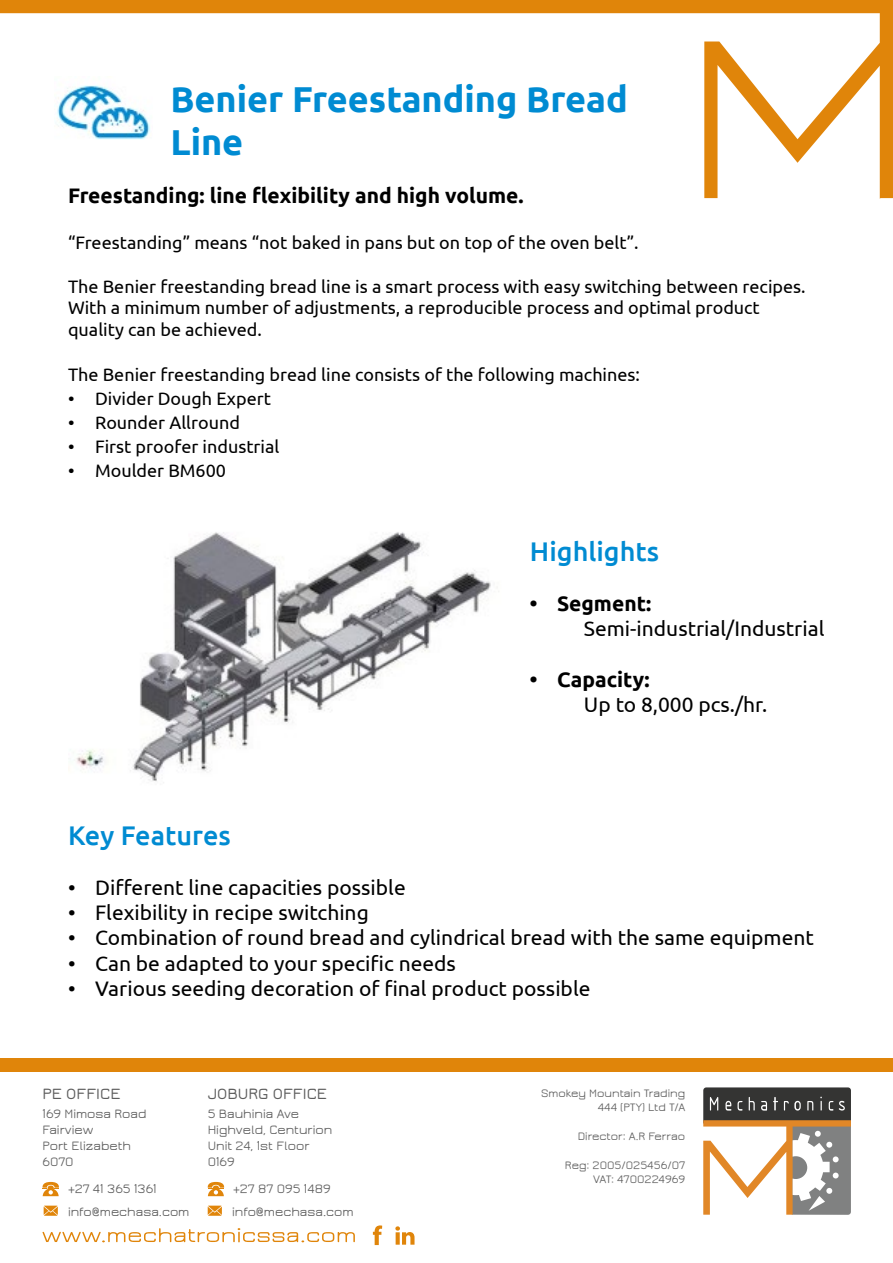
<style>
.page{position:relative;width:893px;height:1263px;background:#fff}
.page>*{position:absolute;margin:0;border:0;box-sizing:border-box;transform-origin:0 0}
.t1{font:700 36px/43.2px "Ubuntu";color:#008bd2}
.t2{font:500 27px "Ubuntu";color:#008bd2}
.t3{font:21px "Ubuntu";color:#000}
.t4{font:700 21px "Ubuntu";color:#000}
.t5{font:18px/21.6px "Ubuntu";color:#000}
.t6{font:600 16.5px "Jura";color:#5e5e5e}
.t7{font:500 13.5px/16.2px "Jura";color:#5e5e5e}
.t8{font:500 12px/14.4px "Jura";color:#5e5e5e;text-align:right}
</style>
<div class="page">
<svg style="left:0;top:0;width:893px;height:198px"></svg>
<div style="left:0;top:1059px;width:893px;height:13px;background:#e0850a"></div>
<svg style="left:42px;top:1182px;width:17px;height:14px"></svg>
<svg style="left:207px;top:1182px;width:18px;height:14px"></svg>
<svg style="left:43px;top:1228px;width:312px;height:14px"></svg>
<svg style="left:373px;top:1225px;width:9px;height:20px"></svg>
<svg style="left:395px;top:1226px;width:19px;height:19px"></svg>
<svg style="left:44px;top:1205px;width:14px;height:11px"></svg>
<svg style="left:208px;top:1205px;width:14px;height:11px"></svg>
<img style="left:54px;top:77px;width:98px;height:67px">
<img style="left:76px;top:532px;width:423px;height:250px">
<div style="left:703px;top:1087px;width:148px;height:38px;background:#343433;border-radius:3px"></div>
<svg style="left:703px;top:1120px;width:148px;height:95px"></svg>
<svg style="left:710px;top:1097px;width:8px;height:13px"></svg>
<svg style="left:725px;top:1101px;width:6px;height:9px"></svg>
<svg style="left:738px;top:1101px;width:4px;height:9px"></svg>
<svg style="left:749px;top:1097px;width:6px;height:13px"></svg>
<svg style="left:761px;top:1101px;width:6px;height:9px"></svg>
<svg style="left:773px;top:1097px;width:5px;height:13px"></svg>
<svg style="left:784px;top:1101px;width:17px;height:9px"></svg>
<svg style="left:807px;top:1101px;width:6px;height:9px"></svg>
<svg style="left:820px;top:1097px;width:2px;height:13px"></svg>
<svg style="left:829px;top:1101px;width:4px;height:9px"></svg>
<svg style="left:839px;top:1101px;width:6px;height:9px"></svg>
<h1 class="t1" style="left:170px;top:77px;width:459px">Benier Freestanding Bread<br>Line</h1>
<p class="t4" style="left:68px;top:182px;width:457px">Freestanding: line flexibility and high volume.</p>
<p class="t5" style="left:68px;top:232px;width:572px">“Freestanding” means “not baked in pans but on top of the oven belt”.</p>
<p class="t5" style="left:68px;top:275px;width:739px">The Benier freestanding bread line is a smart process with easy switching between recipes.<br>With a minimum number of adjustments, a reproducible process and optimal product quality can be achieved.</p>
<p class="t5" style="left:68px;top:364px;width:573px">The Benier freestanding bread line consists of the following machines:</p>
<p class="t5" style="left:68px;top:388px;width:204px">• Divider Dough Expert</p>
<p class="t5" style="left:68px;top:412px;width:173px">• Rounder Allround</p>
<p class="t5" style="left:68px;top:436px;width:213px">• First proofer industrial</p>
<p class="t5" style="left:68px;top:460px;width:160px">• Moulder BM600</p>
<h2 class="t2" style="left:530px;top:534px;width:131px">Highlights</h2>
<p class="t4" style="left:530px;top:591px;width:123px">• Segment:</p>
<p class="t3" style="left:584px;top:616px;width:242px">Semi-industrial/Industrial</p>
<p class="t4" style="left:530px;top:667px;width:121px">• Capacity:</p>
<p class="t3" style="left:584px;top:692px;width:185px">Up to 8,000 pcs./hr.</p>
<h2 class="t2" style="left:68px;top:818px;width:164px">Key Features</h2>
<p class="t3" style="left:68px;top:875px;width:339px">• Different line capacities possible</p>
<p class="t3" style="left:68px;top:900px;width:302px">• Flexibility in recipe switching</p>
<p class="t3" style="left:68px;top:925px;width:747px">• Combination of round bread and cylindrical bread with the same equipment</p>
<p class="t3" style="left:68px;top:950px;width:389px">• Can be adapted to your specific needs</p>
<p class="t3" style="left:68px;top:976px;width:524px">• Various seeding decoration of final product possible</p>
<p class="t6" style="left:43px;top:1085px;width:80px">PE OFFICE</p>
<p class="t6" style="left:208px;top:1085px;width:121px">JOBURG OFFICE</p>
<p class="t7" style="left:43px;top:1106px;width:106px">169 Mimosa Road<br>Fairview<br>Port Elizabeth<br>6070</p>
<p class="t7" style="left:208px;top:1106px;width:126px">5 Bauhinia Ave<br>Highveld, Centurion<br>Unit 24, 1st Floor<br>0169</p>
<p class="t7" style="left:68px;top:1180px;width:90px">+27 41 365 1361</p>
<p class="t7" style="left:233px;top:1180px;width:99px">+27 87 095 1489</p>
<p class="t7" style="left:68px;top:1203px;width:123px">info@mechasa.com</p>
<p class="t7" style="left:232px;top:1203px;width:123px">info@mechasa.com</p>
<p class="t8" style="left:541px;top:1086px;width:146px">Smokey Mountain Trading<br>444 (PTY) Ltd T/A</p>
<p class="t8" style="left:578px;top:1129px;width:109px">Director: A.R Ferrao</p>
<p class="t8" style="left:565px;top:1158px;width:122px">Reg: 2005/025456/07<br>VAT: 4700224969</p>
</div>
